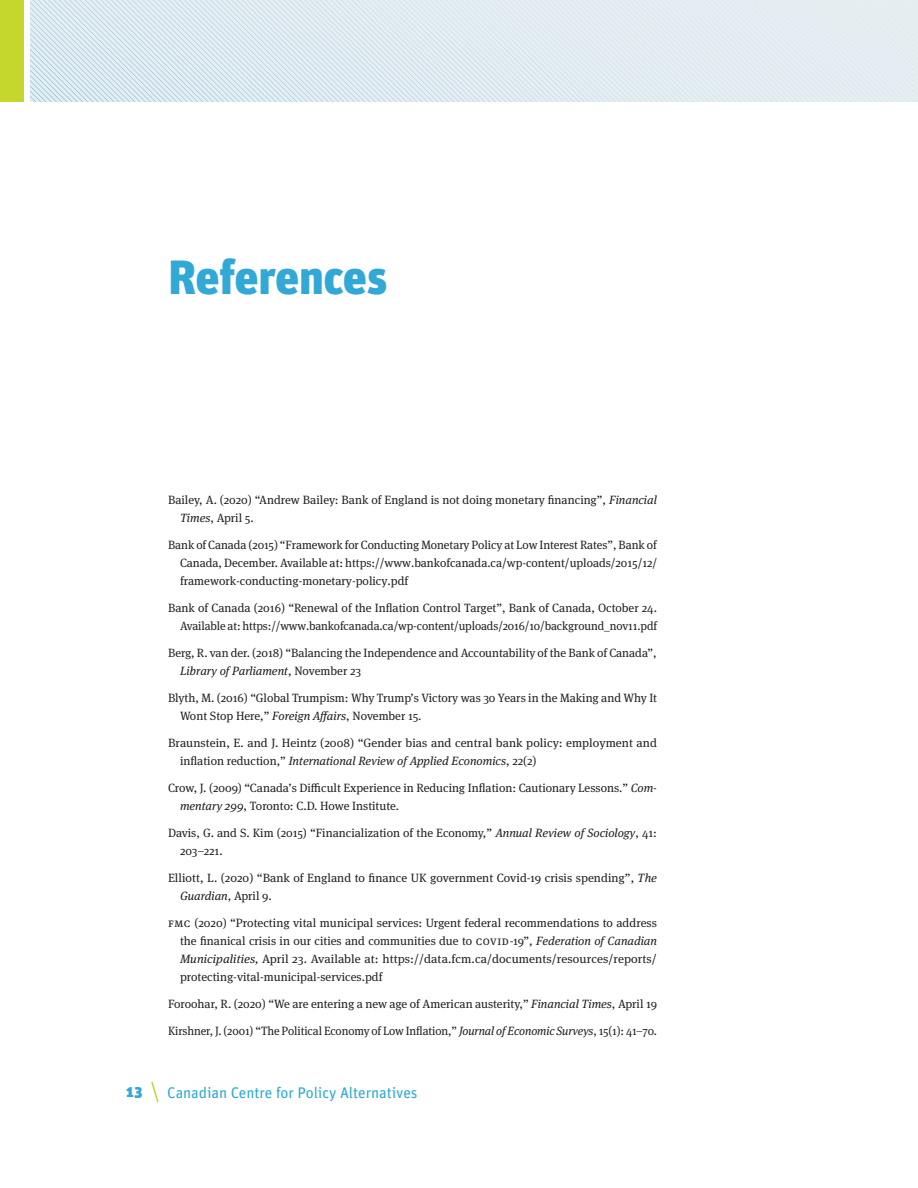
<style>
.page{position:relative;width:918px;height:1188px;background:#fff}
.page>*{position:absolute;margin:0;border:0;box-sizing:border-box;transform-origin:0 0}
.Chapter_title{font:900 48px "Unit";letter-spacing:-.01em;color:#31a8d5}
.t1{font:15.3px "Unit OT";letter-spacing:-.005em;color:#31a8d5}
.t2{font:900 15.3px "Unit";color:#31a8d5}
.References{font:12px/18px "Meta Serif OT";color:#231f20}
.References__first_re{font:12px/18px "Meta Serif OT";color:#231f20}
.s1{font-style:italic}
</style>
<div class="page">
<svg style="left:151px;top:1081px;width:8px;height:22px"></svg>
<div style="left:0;top:0;width:24px;height:102px;background:#c5d62d"></div>
<svg style="left:30px;top:0;width:888px;height:102px;background:#dfeaef"></svg>
<p class="Chapter_title" style="left:168px;top:247px;width:221px">References</p>
<p class="References__first_re" style="left:180px;top:491px;width:478px;text-indent:-12px">Bailey, A. (2020) “Andrew Bailey: Bank of England is not doing monetary financing”, <span class="s1">Financial<br>Times</span>, April 5.</p>
<p class="References" style="left:180px;top:536px;width:479px;text-align:justify;text-indent:-12px">Bank of Canada (2015) “Framework for Conducting Monetary Policy at Low Interest Rates”, Bank of Canada, December. Available at: https://www.bankofcanada.ca/wp-content/uploads/2015/12/ framework-conducting-monetary-policy.pdf</p>
<p class="References" style="left:168px;top:599px;width:491px;text-align:right">Bank of Canada (2016) “Renewal of the Inflation Control Target”, Bank of Canada, October 24.<br>Available at: https://www.bankofcanada.ca/wp-content/uploads/2016/10/background_nov11.pdf</p>
<p class="References" style="left:180px;top:644px;width:478px;text-indent:-12px">Berg, R. van der. (2018) “Balancing the Independence and Accountability of the Bank of Canada”,<br><span class="s1">Library of Parliament</span>, November 23</p>
<p class="References" style="left:180px;top:689px;width:478px;text-indent:-12px">Blyth, M. (2016) “Global Trumpism: Why Trump’s Victory was 30 Years in the Making and Why It<br>Wont Stop Here,” <span class="s1">Foreign Affairs</span>, November 15.</p>
<p class="References" style="left:180px;top:734px;width:479px;text-indent:-12px">Braunstein, E. and J. Heintz (2008) “Gender bias and central bank policy: employment and inflation reduction,” <span class="s1">International Review of Applied Economics</span>, 22(2)</p>
<p class="References" style="left:180px;top:779px;width:479px;text-indent:-12px">Crow, J. (2009) “Canada’s Difficult Experience in Reducing Inflation: Cautionary Lessons.” <span class="s1">Com&shy;mentary 299</span>, Toronto: C.D. Howe Institute.</p>
<p class="References" style="left:180px;top:824px;width:479px;text-indent:-12px">Davis, G. and S. Kim (2015) “Financialization of the Economy,” <span class="s1">Annual Review of Sociology</span>, 41:<br>203–221.</p>
<p class="References" style="left:180px;top:869px;width:479px;text-indent:-12px">Elliott, L. (2020) “Bank of England to finance UK government Covid-19 crisis spending”, <span class="s1">The<br>Guardian</span>, April 9.</p>
<p class="References" style="left:180px;top:914px;width:479px;text-align:justify;text-indent:-12px">FMC (2020) “Protecting vital municipal services: Urgent federal recommendations to address the finanical crisis in our cities and communities due to COVID-19”, <span class="s1">Federation of Canadian Municipalities,</span> April 23. Available at: https://data.fcm.ca/documents/resources/reports/ protecting-vital-municipal-services.pdf</p>
<p class="References" style="left:168px;top:995px;width:491px">Foroohar, R. (2020) “We are entering a new age of American austerity,” <span class="s1">Financial Times</span>, April 19</p>
<p class="References" style="left:168px;top:1022px;width:490px">Kirshner, J. (2001) “The Political Economy of Low Inflation,” <span class="s1">Journal of Economic Surveys</span>, 15(1): 41–70.</p>
<p class="t2" style="left:126px;top:1082px;width:18px">13</p>
<p class="t1" style="left:167px;top:1084px;width:252px">Canadian Centre for Policy Alternatives</p>
</div>
